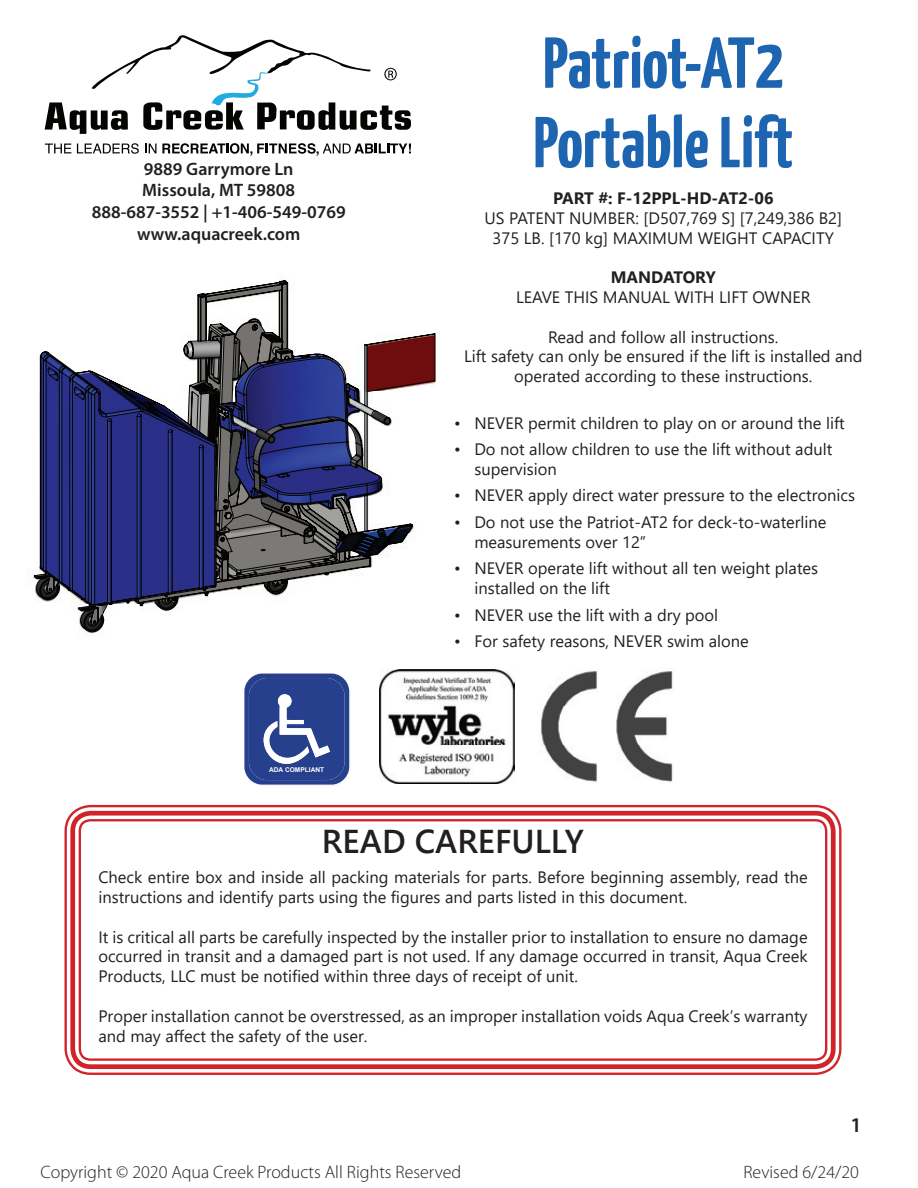
<style>
.page{position:relative;width:918px;height:1188px;background:#fff}
.page>*{position:absolute;margin:0;border:0;box-sizing:border-box;transform-origin:0 0}
.t1{font:700 72px/79.5px "Yanone Kaffeesatz";color:#1d64b1}
.t2{font:600 33px "Segoe UI";color:#231f20}
.t3{font:600 21px "Myriad Pro";color:#231f20}
.t4{font:600 18px/21.6px "Myriad Pro";color:#231f20;text-align:center}
.t5{font:300 18px "Myriad Pro";color:#231f20}
.t6{font:16.5px/19.8px "Segoe UI";color:#231f20}
.t7{font:700 16.5px "Segoe UI";color:#231f20}
.t8{font:700 6.6px "Arial";color:#fff}
</style>
<div class="page">
<div style="left:65px;top:805px;width:777px;height:270px;border:2px solid #d1232a;border-radius:25px"></div>
<div style="left:70px;top:811px;width:766px;height:258px;border:5px solid #d1232a;border-radius:18px"></div>
<div style="left:79px;top:819px;width:748px;height:242px;border:2px solid #d1232a;border-radius:11px"></div>
<svg style="left:34px;top:280px;width:402px;height:353px"></svg>
<img style="left:380px;top:670px;width:135px;height:114px">
<img style="left:244px;top:673px;width:95px;height:101px">
<img style="left:255px;top:685px;width:95px;height:101px">
<div style="left:249px;top:678px;width:96px;height:102px;background:#27408e"></div>
<img style="left:278px;top:694px;width:52px;height:63px">
<img style="left:264px;top:721px;width:45px;height:43px">
<img style="left:287px;top:726px;width:42px;height:23px">
<img style="left:541px;top:671px;width:134px;height:111px">
<svg style="left:45px;top:35px;width:366px;height:99px"></svg>
<svg style="left:45px;top:144px;width:26px;height:9px"></svg>
<svg style="left:77px;top:143px;width:62px;height:11px"></svg>
<svg style="left:145px;top:143px;width:266px;height:13px"></svg>
<p class="t4" style="left:92px;top:158px;width:255px">9889 Garrymore Ln<br>Missoula, MT 59808<br>888-687-3552 | +1-406-549-0769 www.aquacreek.com</p>
<p class="t8" style="left:269px;top:765px;width:57px">ADA COMPLIANT</p>
<h1 class="t1" style="left:533px;top:22px;width:261px">Patriot-AT2<br>Portable Lift</h1>
<p class="t7" style="left:553px;top:183px;width:222px">PART #: F-12PPL-HD-AT2-06</p>
<p class="t6" style="left:485px;top:207px;width:359px;text-align:center">US PATENT NUMBER: [D507,769 S] [7,249,386 B2]<br>375 LB. [170 kg] MAXIMUM WEIGHT CAPACITY</p>
<p class="t7" style="left:611px;top:262px;width:106px">MANDATORY</p>
<p class="t6" style="left:516px;top:286px;width:296px">LEAVE THIS MANUAL WITH LIFT OWNER</p>
<p class="t6" style="left:464px;top:325px;width:400px;text-align:center">Read and follow all instructions.<br>Lift safety can only be ensured if the lift is installed and operated according to these instructions.</p>
<p class="t6" style="left:454px;top:411px;width:392px">• NEVER permit children to play on or around the lift</p>
<p class="t6" style="left:474px;top:438px;width:359px;text-indent:-20px">• Do not allow children to use the lift without adult supervision</p>
<p class="t6" style="left:454px;top:484px;width:402px">• NEVER apply direct water pressure to the electronics</p>
<p class="t6" style="left:474px;top:511px;width:354px;text-indent:-20px">• Do not use the Patriot-AT2 for deck-to-waterline measurements over 12”</p>
<p class="t6" style="left:474px;top:557px;width:345px;text-indent:-20px">• NEVER operate lift without all ten weight plates installed on the lift</p>
<p class="t6" style="left:454px;top:603px;width:266px">• NEVER use the lift with a dry pool</p>
<p class="t6" style="left:454px;top:630px;width:296px">• For safety reasons, NEVER swim alone</p>
<h2 class="t2" style="left:322px;top:810px;width:263px">READ CAREFULLY</h2>
<p class="t6" style="left:98px;top:866px;width:711px">Check entire box and inside all packing materials for parts. Before beginning assembly, read the instructions and identify parts using the figures and parts listed in this document.</p>
<p class="t6" style="left:98px;top:925px;width:711px;text-align:justify">It is critical all parts be carefully inspected by the installer prior to installation to ensure no damage occurred in transit and a damaged part is not used. If any damage occurred in transit, Aqua Creek Products, LLC must be notified within three days of receipt of unit.</p>
<p class="t6" style="left:98px;top:1004px;width:711px">Proper installation cannot be overstressed, as an improper installation voids Aqua Creek’s warranty and may affect the safety of the user.</p>
<p class="t3" style="left:851px;top:1112px;width:13px">1</p>
<p class="t5" style="left:41px;top:1162px;width:422px">Copyright © 2020 Aqua Creek Products All Rights Reserved</p>
<p class="t5" style="left:743px;top:1162px;width:117px">Revised 6/24/20</p>
</div>
